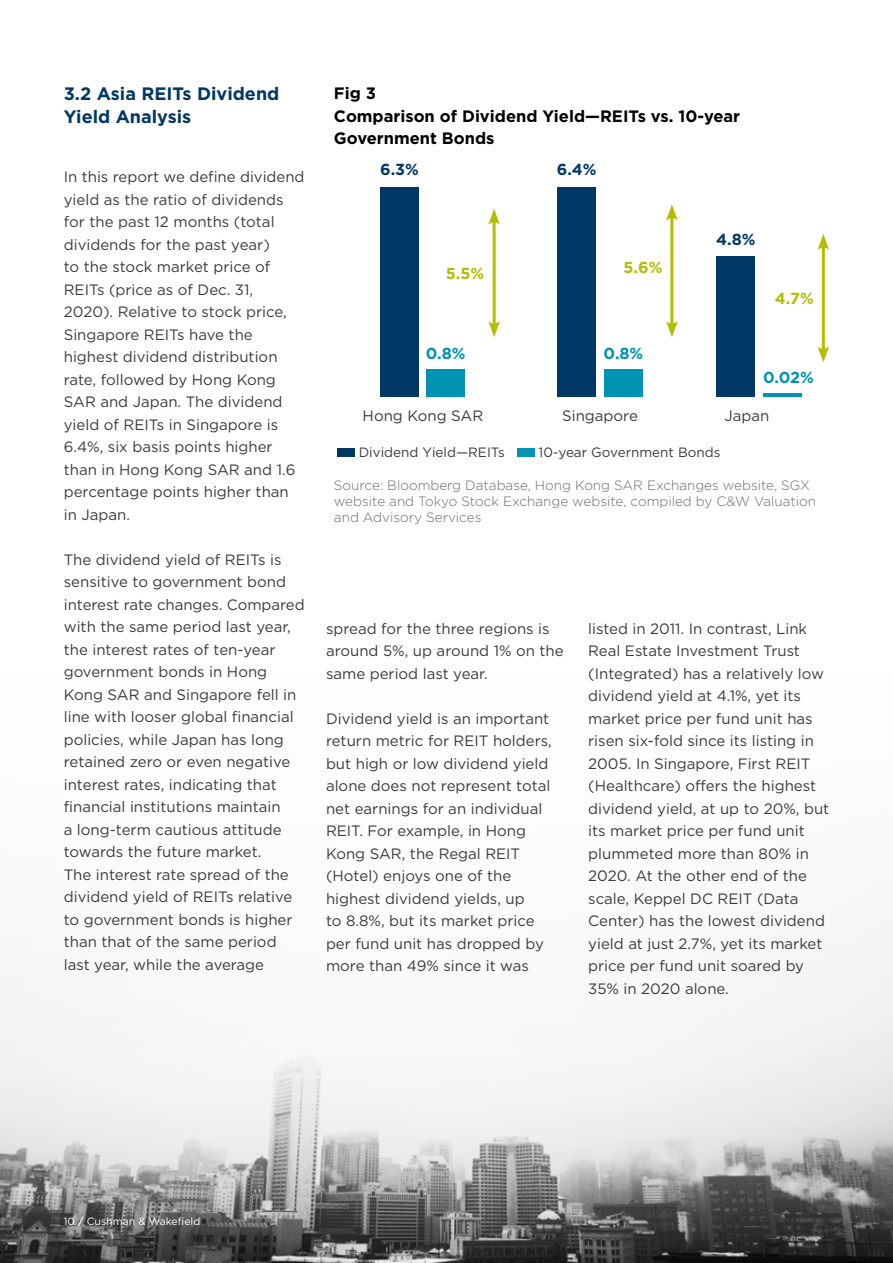
<style>
.page{position:relative;width:893px;height:1263px;background:#fff}
.page>*{position:absolute;margin:0;border:0;box-sizing:border-box;transform-origin:0 0}
.t1{font:700 18px/22.5px "Gotham";color:#003865}
.t2{font:700 16.5px/22.5px "Gotham";color:#000}
.t3{font:700 15.9px "Gotham";color:#0093b2}
.t4{font:700 15.9px "Gotham";color:#003865}
.t5{font:700 15.9px "Gotham";color:#b5bd00}
.t6{font:15px/22.5px "Gotham";color:#3e3a39}
.t7{font:300 13.5px/16.2px "Gotham";color:#696b6b}
.t8{font:13.5px "Gotham";color:#3e3a39}
.t9{font:10.5px "Gotham";color:#fff}
.s1{font-weight:500}
</style>
<div class="page">
<img style="left:0;top:933px;width:893px;height:330px">
<div style="left:380px;top:187px;width:39px;height:210px;background:#003865"></div>
<div style="left:557px;top:187px;width:39px;height:210px;background:#003865"></div>
<div style="left:716px;top:256px;width:39px;height:141px;background:#003865"></div>
<div style="left:426px;top:369px;width:39px;height:28px;background:#0093b2"></div>
<div style="left:604px;top:369px;width:39px;height:28px;background:#0093b2"></div>
<hr style="left:763px;top:393px;width:39px;height:4px;background:#0093b2">
<hr style="left:493px;top:219px;width:3px;height:108px;background:#b5bd00">
<svg style="left:488px;top:209px;width:12px;height:16px"></svg>
<svg style="left:488px;top:321px;width:12px;height:16px"></svg>
<hr style="left:670px;top:215px;width:3px;height:112px;background:#b5bd00">
<svg style="left:666px;top:204px;width:12px;height:17px"></svg>
<svg style="left:666px;top:321px;width:12px;height:16px"></svg>
<hr style="left:822px;top:244px;width:3px;height:108px;background:#b5bd00">
<svg style="left:817px;top:234px;width:12px;height:16px"></svg>
<svg style="left:817px;top:346px;width:12px;height:16px"></svg>
<div style="left:337px;top:448px;width:18px;height:9px;background:#003865"></div>
<div style="left:517px;top:448px;width:18px;height:9px;background:#0093b2"></div>
<p class="t1" style="left:64px;top:83px;width:217px">3.2 Asia REITs Dividend<br>Yield Analysis</p>
<p class="t6" style="left:64px;top:165px;width:242px">In this report we define dividend yield as the ratio of dividends for the past 12 months (total dividends for the past year)<br>to the stock market price of<br>REITs (price as of Dec. 31,<br>2020). Relative to stock price,<br>Singapore REITs have the highest dividend distribution rate, followed by Hong Kong<br>SAR and Japan. The dividend yield of REITs in Singapore is<br>6.4%, six basis points higher than in Hong Kong SAR and 1.6 percentage points higher than in Japan.</p>
<p class="t6" style="left:64px;top:548px;width:242px">The dividend yield of REITs is sensitive to government bond interest rate changes. Compared with the same period last year, the interest rates of ten-year government bonds in Hong<br>Kong SAR and Singapore fell in line with looser global financial policies, while Japan has long retained zero or even negative interest rates, indicating that financial institutions maintain<br>a long-term cautious attitude towards the future market.<br>The interest rate spread of the dividend yield of REITs relative to government bonds is higher than that of the same period last year, while the average</p>
<p class="t2" style="left:334px;top:82px;width:408px">Fig 3<br>Comparison of Dividend Yield—REITs vs. 10-year<br>Government Bonds</p>
<p class="t4" style="left:380px;top:158px;width:40px">6.3%</p>
<p class="t4" style="left:557px;top:158px;width:41px">6.4%</p>
<p class="t5" style="left:446px;top:262px;width:40px">5.5%</p>
<p class="t5" style="left:623px;top:257px;width:40px">5.6%</p>
<p class="t3" style="left:426px;top:343px;width:41px">0.8%</p>
<p class="t3" style="left:604px;top:343px;width:41px">0.8%</p>
<p class="t4" style="left:716px;top:229px;width:41px">4.8%</p>
<p class="t5" style="left:775px;top:288px;width:40px">4.7%</p>
<p class="t3" style="left:763px;top:367px;width:52px">0.02%</p>
<p class="t6" style="left:363px;top:404px;width:122px">Hong Kong SAR</p>
<p class="t6" style="left:562px;top:404px;width:77px">Singapore</p>
<p class="t6" style="left:725px;top:404px;width:46px">Japan</p>
<p class="t8" style="left:359px;top:444px;width:148px">Dividend Yield—REITs</p>
<p class="t8" style="left:539px;top:444px;width:183px">10-year Government Bonds</p>
<p class="t7" style="left:334px;top:476px;width:484px">Source: Bloomberg Database, Hong Kong SAR Exchanges website, SGX website and Tokyo Stock Exchange website, compiled by C&amp;W Valuation and Advisory Services</p>
<p class="t6" style="left:326px;top:617px;width:239px">spread for the three regions is around 5%, up around 1% on the same period last year.</p>
<p class="t6" style="left:326px;top:707px;width:227px">Dividend yield is an important return metric for REIT holders, but high or low dividend yield alone does not represent total net earnings for an individual<br>REIT. For example, in Hong<br>Kong SAR, the Regal REIT (Hotel) enjoys one of the highest dividend yields, up<br>to 8.8%, but its market price per fund unit has dropped by more than 49% since it was</p>
<p class="t6" style="left:588px;top:617px;width:243px">listed in 2011. In contrast, Link<br>Real Estate Investment Trust (Integrated) has a relatively low dividend yield at 4.1%, yet its market price per fund unit has risen six-fold since its listing in<br>2005. In Singapore, First REIT (Healthcare) offers the highest dividend yield, at up to 20%, but its market price per fund unit plummeted more than 80% in<br>2020. At the other end of the scale, Keppel DC REIT (Data<br>Center) has the lowest dividend yield at just 2.7%, yet its market price per fund unit soared by<br>35% in 2020 alone.</p>
<p class="t9" style="left:64px;top:1215px;width:138px">10 <span class="s1">/</span> Cushman &amp; Wakefield</p>
</div>
